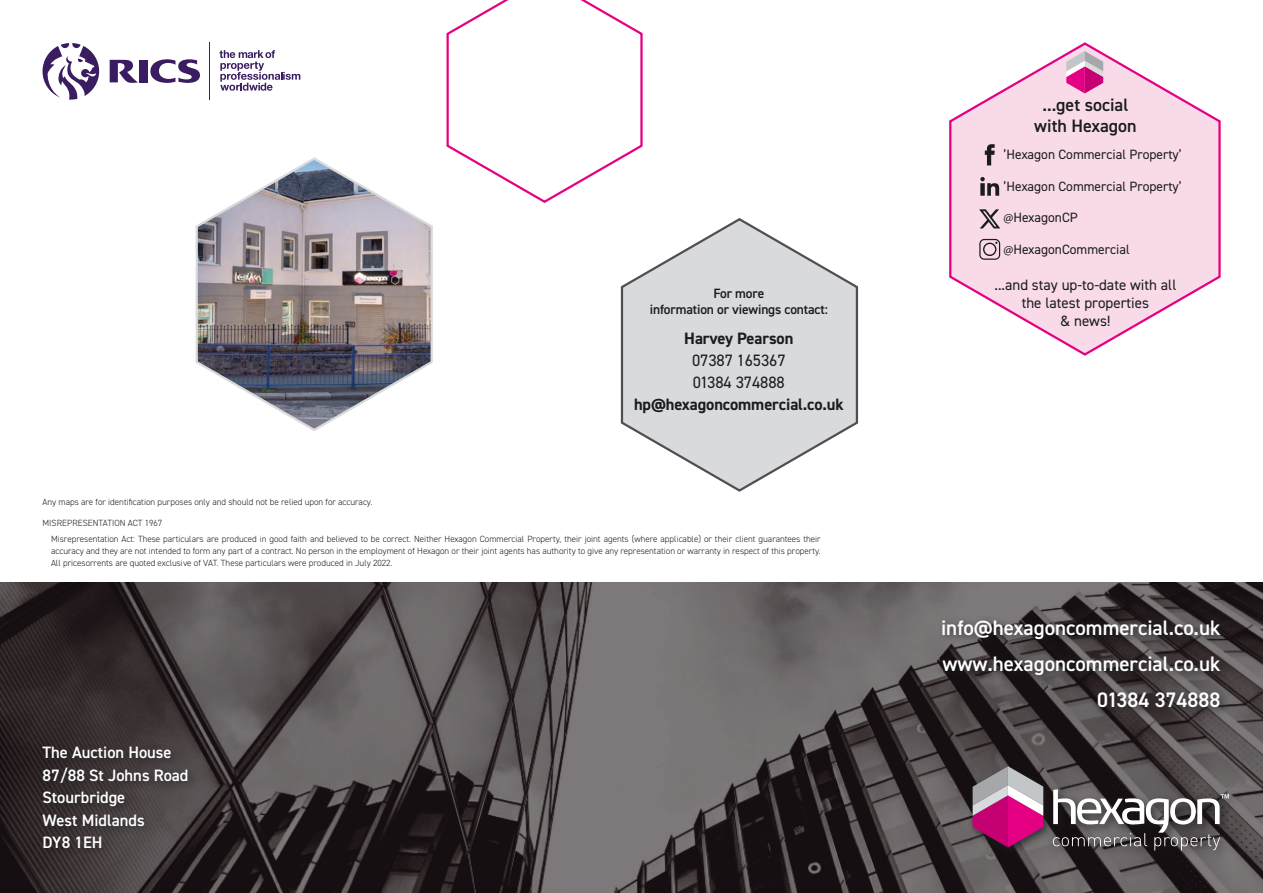
<style>
.page{position:relative;width:1263px;height:893px;background:#fff}
.page>*{position:absolute;margin:0;border:0;box-sizing:border-box;transform-origin:0 0}
.t1{font:600 21px "DIN2014";color:#fff}
.t2{font:600 18px "DIN2014";color:#1b1c20}
.t3{font:700 16.5px/21.8px "DIN2014";letter-spacing:-.005em;color:#1b1c20;text-align:center}
.t4{font:600 16.5px "DIN2014";color:#fff}
.t5{font:15px/18px "DIN2014";color:#1b1c20;text-align:center}
.t6{font:13.5px "DIN2014";color:#1b1c20}
.t7{font:600 13.5px/16.5px "DIN2014";letter-spacing:-.01em;color:#1b1c20;text-align:center}
.t8{font:300 9px/12px "DIN2014";color:#1b1c20;text-align:justify}
.s1{font-weight:400}
.s2{font-family:"Myriad Pro"}
</style>
<div class="page">
<img style="left:0;top:583px;width:1263px;height:310px">
<div style="left:968px;top:762px;width:271px;height:99px;background:#1b1c20;opacity:.75"></div>
<svg style="left:1053px;top:789px;width:176px;height:61px"></svg>
<svg style="left:973px;top:766px;width:70px;height:81px;background:#ab5889"></svg>
<div style="left:38px;top:742px;width:161px;height:117px;background:#1b1c20;opacity:.75"></div>
<div style="left:938px;top:615px;width:292px;height:103px;background:#1b1c20;opacity:.75"></div>
<svg style="left:150px;top:59px;width:50px;height:24px"></svg>
<div style="left:140px;top:60px;width:8px;height:22px;background:#3a1c60"></div>
<svg style="left:110px;top:60px;width:28px;height:23px"></svg>
<svg style="left:43px;top:43px;width:56px;height:57px"></svg>
<hr style="left:210px;top:43px;width:1px;height:57px;background:#3a1c60">
<svg style="left:219px;top:50px;width:81px;height:41px"></svg>
<img style="left:195px;top:157px;width:238px;height:274px">
<svg style="left:446px;top:0;width:197px;height:203px"></svg>
<svg style="left:949px;top:42px;width:272px;height:314px"></svg>
<svg style="left:985px;top:144px;width:10px;height:21px"></svg>
<svg style="left:980px;top:177px;width:19px;height:19px"></svg>
<svg style="left:979px;top:209px;width:21px;height:19px"></svg>
<svg style="left:979px;top:239px;width:21px;height:21px"></svg>
<svg style="left:1066px;top:51px;width:37px;height:42px;background:#d97cb2"></svg>
<svg style="left:620px;top:218px;width:239px;height:274px"></svg>
<p class="t7" style="left:650px;top:285px;width:179px">For more<br>information or viewings contact:</p>
<p class="t3" style="left:634px;top:328px;width:211px">Harvey Pearson<br><span class="s1">07387 165367<br>01384 374888 </span>hp@hexagoncommercial.co.uk</p>
<p class="t8" style="left:43px;top:496px;width:332px">Any maps are for identification purposes only and should not be relied upon for accuracy.</p>
<p class="t8" style="left:43px;top:517px;width:121px">MISREPRESENTATION ACT 1967</p>
<p class="t8" style="left:51px;top:533px;width:771px">Misrepresentation Act: These particulars are produced in good faith and believed to be correct. Neither Hexagon Commercial Property, their joint agents (where applicable) or their client guarantees their accuracy and they are not intended to form any part of a contract. No person in the employment of Hexagon or their joint agents has authority to give any representation or warranty in respect of this property.<br>All pricesorrents are quoted exclusive of VAT. These particulars were produced in July 2022.</p>
<p class="t4" style="left:43px;top:741px;width:131px">The Auction House</p>
<p class="t4" style="left:43px;top:764px;width:148px">87/88 St Johns Road</p>
<p class="t4" style="left:43px;top:786px;width:84px">Stourbridge</p>
<p class="t4" style="left:43px;top:809px;width:104px">West Midlands</p>
<p class="t4" style="left:43px;top:831px;width:62px">DY8 1EH</p>
<p class="t2" style="left:1042px;top:93px;width:87px">...get social</p>
<p class="t2" style="left:1034px;top:114px;width:104px">with Hexagon</p>
<p class="t6" style="left:1003px;top:146px;width:180px">’Hexagon Commercial Property’</p>
<p class="t6" style="left:1003px;top:178px;width:180px">’Hexagon Commercial Property’</p>
<p class="t6" style="left:1003px;top:209px;width:76px"><span class="s2">@</span>HexagonCP</p>
<p class="t6" style="left:1003px;top:241px;width:128px"><span class="s2">@</span>HexagonCommercial</p>
<p class="t5" style="left:994px;top:276px;width:183px">...and stay up-to-date with all the latest properties<br>&amp; news!</p>
<p class="t1" style="left:941px;top:614px;width:281px">info@hexagoncommercial.co.uk</p>
<p class="t1" style="left:942px;top:650px;width:280px">www.hexagoncommercial.co.uk</p>
<p class="t1" style="left:1097px;top:686px;width:125px">01384 374888</p>
</div>
